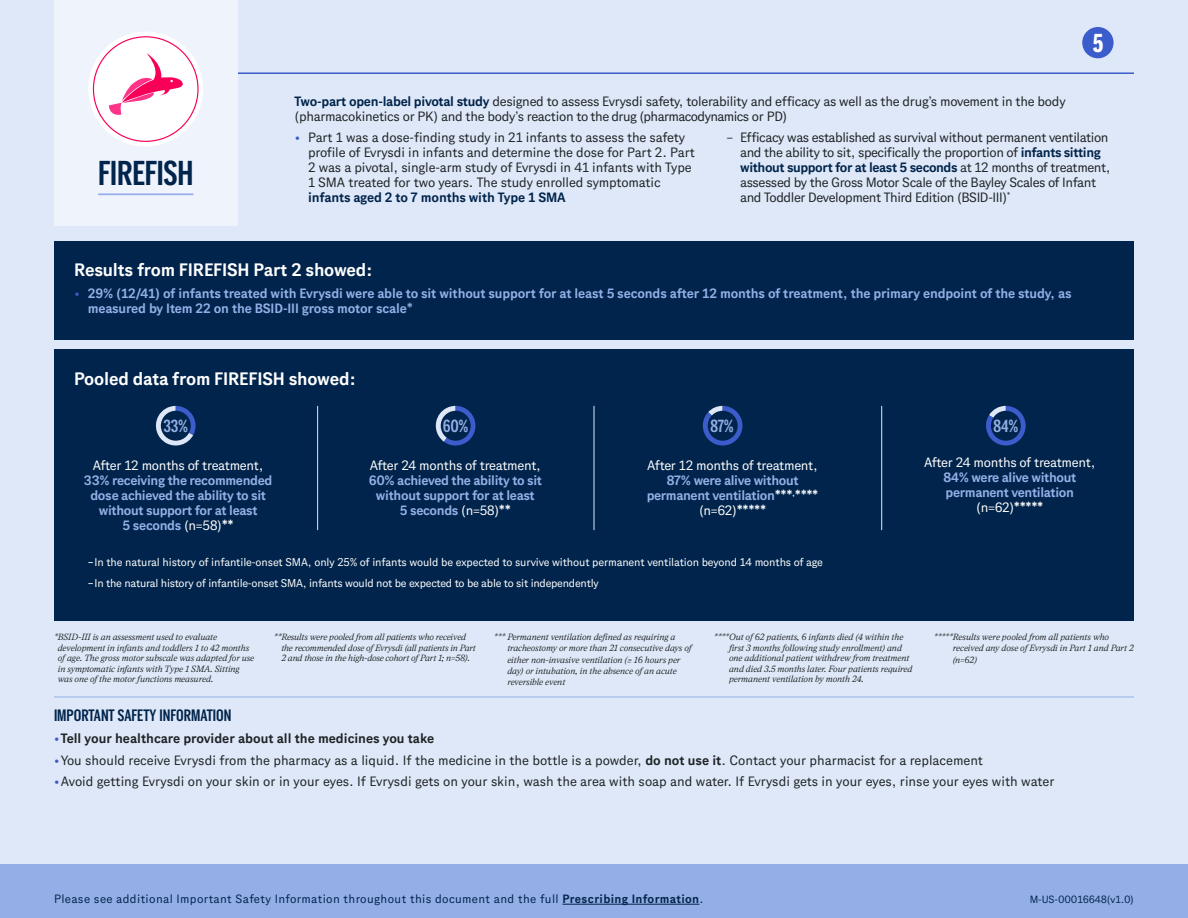
<style>
.page{position:relative;width:1188px;height:918px;background:#fff}
.page>*{position:absolute;margin:0;border:0;box-sizing:border-box;transform-origin:0 0}
.t1{font:700 34.5px "Gene Condensed";color:#00244b}
.t2{font:800 25.95px "Gene Condensed";color:#fff}
.t3{font:700 18px "Gene Sans";letter-spacing:-.01em;color:#fff}
.t4{font:700 17.55px "Gene Condensed";letter-spacing:-.025em;color:#94afe7}
.t5{font:700 16.5px "Gene Condensed";color:#00244b}
.t6{font:13.5px/15px "Gene Sans";letter-spacing:-.02em;color:#1e2325}
.t7{font:700 13.5px/15px "Gene Sans";letter-spacing:-.025em;color:#94afe7;text-align:center}
.t8{font:13.5px "Gene Sans";color:#1e2325}
.t9{font:13.5px "Gene Sans";letter-spacing:-.02em;color:#fff}
.t10{font:700 13.5px "Gene Sans";color:#1e2325}
.t11{font:700 13.5px "Gene Sans";letter-spacing:-.01em;color:#00244b}
.t12{font:12px "Gene Sans";letter-spacing:.03em;color:#00244b}
.t13{font:11.25px/20.2px "Gene Sans";letter-spacing:-.02em;color:#fff}
.t14{font:10.5px "Gene Sans";letter-spacing:-.01em;color:#00244b}
.t15{font:italic 9px/10.5px "Gene Serif";letter-spacing:-.01em;color:#1e2325}
.s1{font-weight:700;color:#00244b}
.s2{color:#3b5ccb}
.s3{font-weight:400;color:#3b5ccb}
.s4{font-weight:400;color:#fff}
.s5{color:#fff}
.s6{font-family:"Gotham"}
.s7{font-weight:700}
</style>
<div class="page">
<div style="left:0;top:0;width:1188px;height:864px;background:#dfe8f8"></div>
<div style="left:0;top:864px;width:1188px;height:54px;background:#94afe7"></div>
<div style="left:1082px;top:27px;width:32px;height:31px;background:#3b5ccb;border-radius:50%"></div>
<hr style="left:563px;top:904px;width:137px;height:1px;background:#00244b">
<hr style="left:54px;top:72px;width:1080px;height:2px;background:#3b5ccb">
<div style="left:54px;top:0;width:183px;height:225px;background:#eff3fb"></div>
<div style="left:88px;top:32px;width:115px;height:115px;background:#fff;border-radius:50%"></div>
<svg style="left:109px;top:53px;width:77px;height:62px"></svg>
<hr style="left:98px;top:193px;width:95px;height:2px;background:#94afe7">
<hr style="left:54px;top:697px;width:1080px;height:1px;background:#94afe7">
<div style="left:54px;top:350px;width:1080px;height:271px;background:#00244b"></div>
<div style="left:54px;top:241px;width:1080px;height:99px;background:#00244b"></div>
<svg style="left:703px;top:406px;width:39px;height:40px"></svg>
<div style="left:708px;top:411px;width:30px;height:30px;background:#00244b;border-radius:50%"></div>
<svg style="left:986px;top:406px;width:40px;height:40px"></svg>
<div style="left:991px;top:411px;width:30px;height:30px;background:#00244b;border-radius:50%"></div>
<svg style="left:156px;top:406px;width:40px;height:40px"></svg>
<div style="left:161px;top:411px;width:30px;height:30px;background:#00244b;border-radius:50%"></div>
<svg style="left:436px;top:406px;width:39px;height:40px"></svg>
<div style="left:441px;top:411px;width:30px;height:30px;background:#00244b;border-radius:50%"></div>
<hr style="left:881px;top:406px;width:1px;height:124px;background:#dfe8f8">
<hr style="left:594px;top:406px;width:1px;height:124px;background:#dfe8f8">
<hr style="left:317px;top:406px;width:1px;height:124px;background:#dfe8f8">
<h1 class="t1" style="left:98px;top:153px;width:97px">FIREFISH</h1>
<h2 class="t2" style="left:1093px;top:28px;width:13px">5</h2>
<h3 class="t6" style="left:295px;top:93px;width:773px"><span class="s1">Two-part open-label pivotal study</span> designed to assess Evrysdi safety, tolerability and efficacy as well as the drug’s movement in the body (pharmacokinetics or PK) and the body’s reaction to the drug (pharmacodynamics or PD)</h3>
<p class="t6" style="left:308px;top:130px;width:388px;text-indent:-14px"><span class="s2">•</span> Part 1 was a dose-finding study in 21 infants to assess the safety profile of Evrysdi in infants and determine the dose for Part 2. Part 2 was a pivotal, single-arm study of Evrysdi in 41 infants with Type 1 SMA treated for two years. The study enrolled symptomatic</p>
<h3 class="t11" style="left:308px;top:190px;width:259px">infants aged 2 to 7 months with Type 1 SMA</h3>
<p class="t6" style="left:740px;top:130px;width:372px;text-indent:-14px">– Efficacy was established as survival without permanent ventilation and the ability to sit, specifically the proportion of <span class="s1">infants sitting without support for at least 5 seconds</span> at 12 months of treatment, assessed by the Gross Motor Scale of the Bayley Scales of Infant and Toddler Development Third Edition (BSID-III)<sup>*</sup></p>
<h3 class="t3" style="left:74px;top:259px;width:300px">Results from FIREFISH Part 2 showed:</h3>
<h3 class="t7" style="left:88px;top:285px;width:985px;text-align:left;text-indent:-14px"><span class="s3">•</span> 29% (12/41) of infants treated with Evrysdi were able to sit without support for at least 5 seconds after 12 months of treatment, the primary endpoint of the study, as measured by Item 22 on the BSID-III gross motor scale*</h3>
<h3 class="t3" style="left:74px;top:368px;width:283px">Pooled data from FIREFISH showed:</h3>
<h3 class="t4" style="left:164px;top:416px;width:26px">33%</h3>
<h3 class="t4" style="left:443px;top:416px;width:27px">60%</h3>
<h3 class="t9" style="left:370px;top:458px;width:173px">After 24 months of treatment,</h3>
<h3 class="t7" style="left:369px;top:473px;width:175px">60% achieved the ability to sit without support for at least<br>5 seconds <span class="s4">(n=58)</span><span class="s5">**</span></h3>
<h3 class="t9" style="left:93px;top:458px;width:172px">After 12 months of treatment,</h3>
<h3 class="t7" style="left:84px;top:473px;width:190px">33% receiving the recommended dose achieved the ability to sit without support for at least<br>5 seconds <span class="s4">(n=58)</span><span class="s5">**</span></h3>
<h3 class="t4" style="left:710px;top:416px;width:25px">87%</h3>
<h3 class="t4" style="left:993px;top:416px;width:27px">84%</h3>
<h3 class="t9" style="left:924px;top:455px;width:173px">After 24 months of treatment,</h3>
<h3 class="t7" style="left:943px;top:470px;width:135px">84% were alive without permanent ventilation <span class="s4">(n=62)</span><span class="s5">*****</span></h3>
<h3 class="t9" style="left:647px;top:458px;width:172px">After 12 months of treatment,</h3>
<h3 class="t7" style="left:647px;top:473px;width:173px">87% were alive without permanent ventilation<span class="s5">***</span><sup>,</sup><span class="s5">**** </span><span class="s4">(n=62)</span><span class="s5">*****</span></h3>
<p class="t13" style="left:88px;top:552px;width:737px"><span class="s6">–</span>In the natural history of infantile-onset SMA, only 25% of infants would be expected to survive without permanent ventilation beyond 14 months of age <span class="s6">–</span>In the natural history of infantile-onset SMA, infants would not be expected to be able to sit independently</p>
<p class="t15" style="left:58px;top:632px;width:198px;text-indent:-4px">*BSID-III is an assessment used to evaluate development in infants and toddlers 1 to 42 months of age. The gross motor subscale was adapted for use in symptomatic infants with Type 1 SMA. Sitting was one of the motor functions measured.</p>
<p class="t15" style="left:281px;top:632px;width:196px;text-indent:-7px">**Results were pooled from all patients who received the recommended dose of Evrysdi (all patients in Part<br>2 and those in the high-dose cohort of Part 1; n=58).</p>
<p class="t15" style="left:507px;top:631px;width:186px;line-height:11.2px;text-indent:-13px">*** Permanent ventilation defined as requiring a tracheostomy or more than 21 consecutive days of either non-invasive ventilation (≥ 16 hours per day) or intubation, in the absence of an acute reversible event</p>
<p class="t15" style="left:729px;top:632px;width:185px;text-indent:-15px">****Out of 62 patients, 6 infants died (4 within the first 3 months following study enrollment) and one additional patient withdrew from treatment and died 3.5 months later. Four patients required permanent ventilation by month 24.</p>
<p class="t15" style="left:953px;top:631px;width:182px;line-height:11.2px;text-indent:-19px">*****Results were pooled from all patients who received any dose of Evrysdi in Part 1 and Part 2 (n=62)</p>
<h3 class="t5" style="left:54px;top:706px;width:179px">IMPORTANT SAFETY INFORMATION</h3>
<h3 class="t10" style="left:54px;top:730px;width:382px"><span class="s3">•</span>Tell your healthcare provider about all the medicines you take</h3>
<h3 class="t8" style="left:54px;top:752px;width:931px"><span class="s2">•</span>You should receive Evrysdi from the pharmacy as a liquid. If the medicine in the bottle is a powder, <span class="s7">do not use it</span>. Contact your pharmacist for a replacement</h3>
<h3 class="t8" style="left:54px;top:774px;width:1002px"><span class="s2">•</span>Avoid getting Evrysdi on your skin or in your eyes. If Evrysdi gets on your skin, wash the area with soap and water. If Evrysdi gets in your eyes, rinse your eyes with water</h3>
<h3 class="t12" style="left:54px;top:892px;width:651px">Please see additional Important Safety Information throughout this document and the full <span class="s7">Prescribing Information</span>.</h3>
<p class="t14" style="left:1030px;top:893px;width:106px">M-US-00016648(v1.0)</p>
</div>
